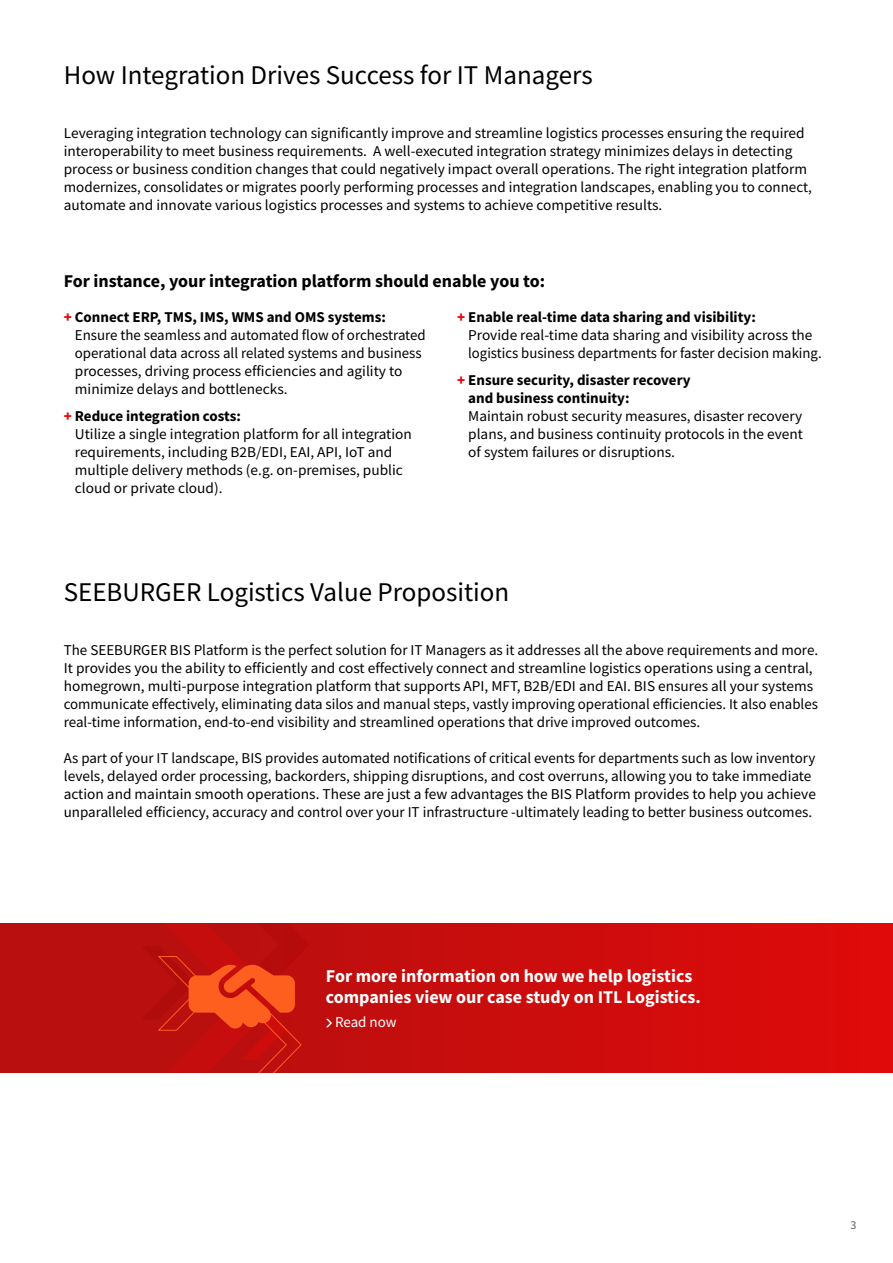
<style>
.page{position:relative;width:893px;height:1263px;background:#fff}
.page>*{position:absolute;margin:0;border:0;box-sizing:border-box;transform-origin:0 0}
.t1{font:27px "Source Sans Pro";color:#000}
.t2{font:700 18px/21.6px "Source Sans Pro";color:#fff}
.t3{font:700 18px "Source Sans Pro";color:#000}
.t4{font:15px/18px "Source Sans Pro";color:#000}
.t5{font:700 15px/18px "Source Sans Pro";color:#000}
.t6{font:15px "Source Sans Pro";letter-spacing:-.005em;color:#fff}
.t7{font:12px "Source Sans Pro";color:#646464}
.s1{font-weight:900;color:#e10a0a}
.s2{font-weight:700}
</style>
<div class="page">
<svg style="left:0;top:923px;width:893px;height:149px;background:#cb0c0c"></svg>
<svg style="left:326px;top:1019px;width:6px;height:8px"></svg>
<svg style="left:141px;top:923px;width:168px;height:149px;background:#c91d10"></svg>
<h1 class="t1" style="left:64px;top:58px;width:530px">How Integration Drives Success for IT Managers</h1>
<p class="t4" style="left:64px;top:124px;width:750px">Leveraging integration technology can significantly improve and streamline logistics processes ensuring the required interoperability to meet business requirements. A well-executed integration strategy minimizes delays in detecting process or business condition changes that could negatively impact overall operations. The right integration platform modernizes, consolidates or migrates poorly performing processes and integration landscapes, enabling you to connect, automate and innovate various logistics processes and systems to achieve competitive results.</p>
<p class="t3" style="left:64px;top:269px;width:483px">For instance, your integration platform should enable you to:</p>
<p class="t4" style="left:75px;top:308px;width:352px;text-indent:-11px"><span class="s1">+</span> <span class="s2">Connect ERP, TMS, IMS, WMS and OMS systems:<br></span>Ensure the seamless and automated flow of orchestrated operational data across all related systems and business processes, driving process efficiencies and agility to minimize delays and bottlenecks.</p>
<p class="t4" style="left:75px;top:407px;width:338px;text-indent:-11px"><span class="s1">+</span> <span class="s2">Reduce integration costs:<br></span>Utilize a single integration platform for all integration requirements, including B2B/EDI, EAI, API, IoT and multiple delivery methods (e.g. on-premises, public cloud or private cloud).</p>
<p class="t4" style="left:468px;top:308px;width:355px;text-indent:-11px"><span class="s1">+</span> <span class="s2">Enable real-time data sharing and visibility:<br></span>Provide real-time data sharing and visibility across the logistics business departments for faster decision making.</p>
<p class="t5" style="left:468px;top:370px;width:224px;text-indent:-11px"><span class="s1">+</span> Ensure security, disaster recovery and business continuity:</p>
<p class="t4" style="left:468px;top:407px;width:336px;text-align:justify">Maintain robust security measures, disaster recovery plans, and business continuity protocols in the event of system failures or disruptions.</p>
<h1 class="t1" style="left:64px;top:575px;width:447px">SEEBURGER Logistics Value Proposition</h1>
<p class="t4" style="left:64px;top:641px;width:756px">The SEEBURGER BIS Platform is the perfect solution for IT Managers as it addresses all the above requirements and more.<br>It provides you the ability to efficiently and cost effectively connect and streamline logistics operations using a central, homegrown, multi-purpose integration platform that supports API, MFT, B2B/EDI and EAI. BIS ensures all your systems communicate effectively, eliminating data silos and manual steps, vastly improving operational efficiencies. It also enables real-time information, end-to-end visibility and streamlined operations that drive improved outcomes.</p>
<p class="t4" style="left:64px;top:749px;width:754px">As part of your IT landscape, BIS provides automated notifications of critical events for departments such as low inventory levels, delayed order processing, backorders, shipping disruptions, and cost overruns, allowing you to take immediate action and maintain smooth operations. These are just a few advantages the BIS Platform provides to help you achieve unparalleled efficiency, accuracy and control over your IT infrastructure -ultimately leading to better business outcomes.</p>
<p class="t2" style="left:326px;top:965px;width:376px">For more information on how we help logistics companies view our case study on ITL Logistics.</p>
<p class="t6" style="left:335px;top:1013px;width:63px">Read now</p>
<p class="t7" style="left:850px;top:1218px;width:7px">3</p>
</div>
